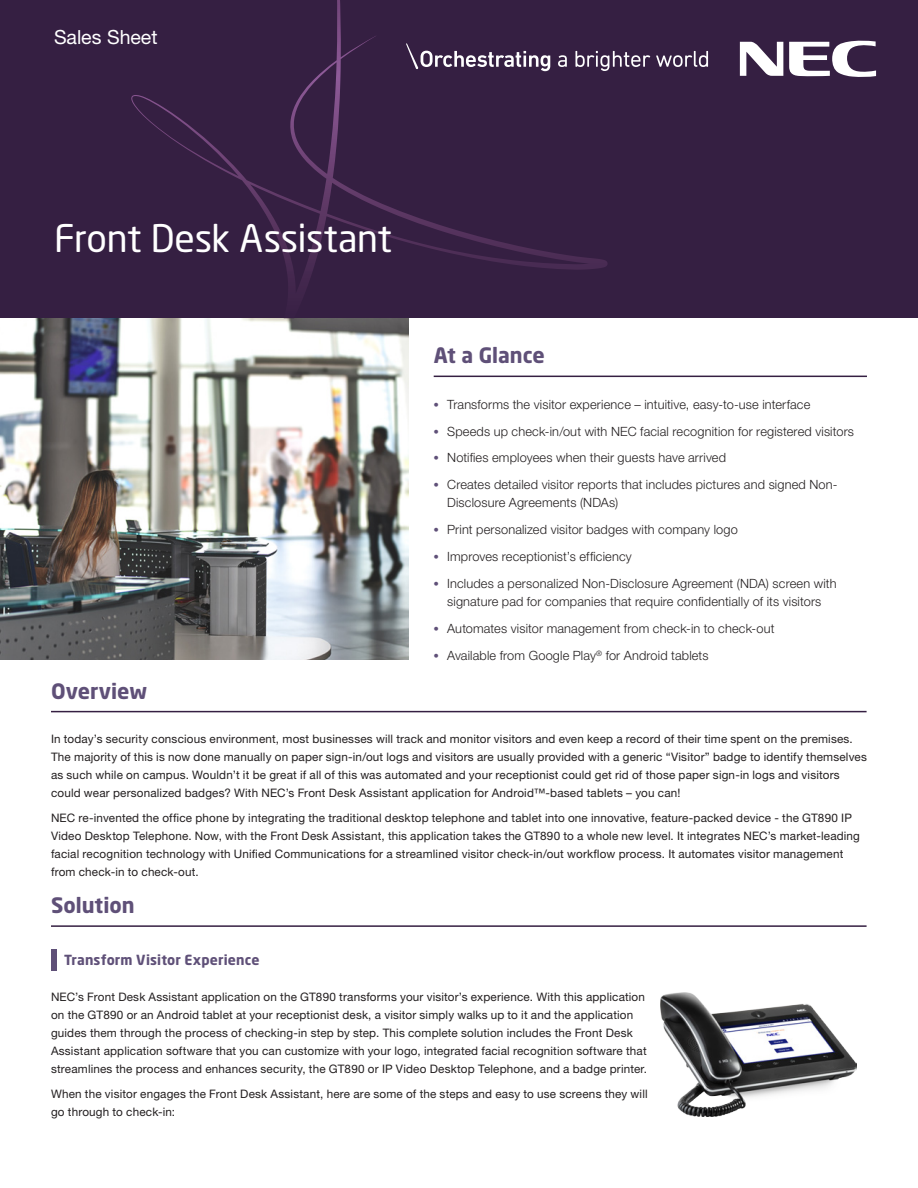
<style>
.page{position:relative;width:918px;height:1188px;background:#fff}
.page>*{position:absolute;margin:0;border:0;box-sizing:border-box;transform-origin:0 0}
.t1{font:37.5px "Neo Sans Pro";letter-spacing:-.01em;color:#fff}
.Heading_1{font:700 21px "Neo Sans Pro";color:#5f5078}
.t2{font:19.5px "Helvetica Neue LT Std";color:#fff}
.Heading_2{font:700 13.8px "Neo Sans Pro";letter-spacing:.01em;color:#5f5078}
.t3{font:300 12.75px/18px "Helvetica Neue LT Std";letter-spacing:.015em;color:#231f20}
.Body_Text{font:11.7px/18px "Helvetica Neue LT Std";letter-spacing:.015em;color:#231f20}
.s1{font-family:"Neo Sans Pro";font-weight:700;font-size:11.7px;color:#5f5078}
</style>
<div class="page">
<img style="left:0;top:318px;width:408px;height:342px">
<div style="left:0;top:0;width:918px;height:318px;background:#351f42"></div>
<svg style="left:131px;top:0;width:477px;height:292px"></svg>
<svg style="left:740px;top:42px;width:43px;height:34px"></svg>
<svg style="left:789px;top:40px;width:87px;height:37px"></svg>
<svg style="left:558px;top:55px;width:9px;height:12px"></svg>
<svg style="left:575px;top:51px;width:75px;height:20px"></svg>
<svg style="left:656px;top:51px;width:52px;height:16px"></svg>
<svg style="left:406px;top:43px;width:144px;height:28px"></svg>
<hr style="left:51px;top:711px;width:816px;height:1px;background:#351f42">
<hr style="left:434px;top:376px;width:433px;height:1px;background:#351f42">
<div style="left:51px;top:949px;width:6px;height:22px;background:#5f5078"></div>
<hr style="left:51px;top:925px;width:816px;height:2px;background:#351f42">
<img style="left:661px;top:993px;width:196px;height:124px">
<p class="t2" style="left:54px;top:25px;width:105px">Sales Sheet</p>
<p class="t1" style="left:54px;top:215px;width:340px">Front Desk Assistant</p>
<p class="Heading_1" style="left:51px;top:677px;width:98px">Overview</p>
<p class="Heading_1" style="left:434px;top:342px;width:113px">At a Glance</p>
<p class="t3" style="left:434px;top:395px;width:378px"><span class="s1">•</span> Transforms the visitor experience – intuitive, easy-to-use interface</p>
<p class="t3" style="left:434px;top:422px;width:422px"><span class="s1">•</span> Speeds up check-in/out with NEC facial recognition for registered visitors</p>
<p class="t3" style="left:434px;top:449px;width:294px"><span class="s1">•</span> Notifies employees when their guests have arrived</p>
<p class="t3" style="left:447px;top:476px;width:392px;text-indent:-14px"><span class="s1">•</span> Creates detailed visitor reports that includes pictures and signed Non-<br>Disclosure Agreements (NDAs)</p>
<p class="t3" style="left:434px;top:521px;width:306px"><span class="s1">•</span> Print personalized visitor badges with company logo</p>
<p class="t3" style="left:434px;top:547px;width:200px"><span class="s1">•</span> Improves receptionist’s efficiency</p>
<p class="t3" style="left:434px;top:574px;width:404px;text-align:center"><span class="s1">•</span> Includes a personalized Non-Disclosure Agreement (NDA) screen with signature pad for companies that require confidentially of its visitors</p>
<p class="t3" style="left:434px;top:619px;width:342px"><span class="s1">•</span> Automates visitor management from check-in to check-out</p>
<p class="t3" style="left:434px;top:646px;width:276px"><span class="s1">•</span> Available from Google Play<sup>®</sup> for Android tablets</p>
<p class="Body_Text" style="left:51px;top:730px;width:817px">In today’s security conscious environment, most businesses will track and monitor visitors and even keep a record of their time spent on the premises.<br>The majority of this is now done manually on paper sign-in/out logs and visitors are usually provided with a generic “Visitor” badge to identify themselves as such while on campus. Wouldn’t it be great if all of this was automated and your receptionist could get rid of those paper sign-in logs and visitors could wear personalized badges? With NEC’s Front Desk Assistant application for Android™-based tablets – you can!</p>
<p class="Body_Text" style="left:51px;top:809px;width:810px">NEC re-invented the office phone by integrating the traditional desktop telephone and tablet into one innovative, feature-packed device - the GT890 IP Video Desktop Telephone. Now, with the Front Desk Assistant, this application takes the GT890 to a whole new level. It integrates NEC’s market-leading facial recognition technology with Unified Communications for a streamlined visitor check-in/out workflow process. It automates visitor management from check-in to check-out.</p>
<p class="Heading_1" style="left:51px;top:892px;width:85px">Solution</p>
<p class="Heading_2" style="left:64px;top:951px;width:197px">Transform Visitor Experience</p>
<p class="Body_Text" style="left:51px;top:988px;width:598px">NEC’s Front Desk Assistant application on the GT890 transforms your visitor’s experience. With this application on the GT890 or an Android tablet at your receptionist desk, a visitor simply walks up to it and the application guides them through the process of checking-in step by step. This complete solution includes the Front Desk Assistant application software that you can customize with your logo, integrated facial recognition software that streamlines the process and enhances security, the GT890 or IP Video Desktop Telephone, and a badge printer.</p>
<p class="Body_Text" style="left:51px;top:1085px;width:598px">When the visitor engages the Front Desk Assistant, here are some of the steps and easy to use screens they will go through to check-in:</p>
</div>
